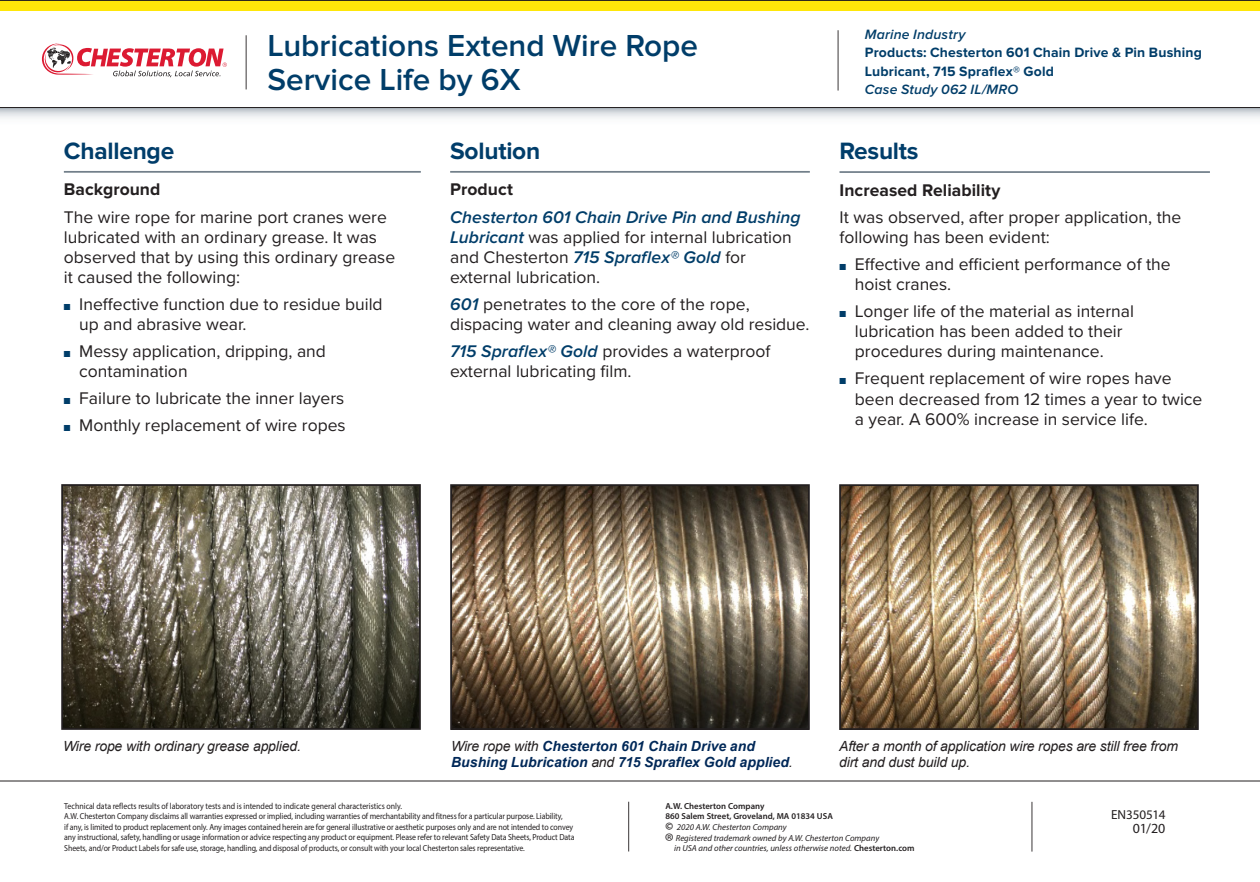
<style>
.page{position:relative;width:1260px;height:882px;background:#fff}
.page>*{position:absolute;margin:0;border:0;box-sizing:border-box;transform-origin:0 0}
.t1{font:600 31.5px/33.2px "Proxima Nova";color:#003d69}
.t2{font:700 24.5px "Proxima Nova";letter-spacing:-.01em;color:#003d6a}
.t3{font:300 22.75px "Myriad Pro";color:#231f20}
.t4{font:17.5px/20.1px "Proxima Nova";color:#231f20}
.t5{font:700 17.5px "Proxima Nova";letter-spacing:.005em;color:#231f20}
.t6{font:italic 14px/16.6px "Arial";letter-spacing:-.01em;color:#231f20}
.t7{font:italic 700 14px/16.6px "Arial";letter-spacing:.005em;color:#002858}
.t8{font:700 14px/18.4px "Proxima Nova";letter-spacing:.01em;color:#003d69}
.t9{font:italic 600 14px "Proxima Nova";letter-spacing:.015em;color:#003d69}
.t10{font:14px "Myriad Pro";color:#231f20}
.t11{font:13.12px "Myriad Pro";color:#231f20}
.t12{font:8.75px/10.5px "Myriad Pro";letter-spacing:-.01em;color:#231f20;scale:.9 1}
.t13{font:italic 8.75px/10.5px "Myriad Pro";color:#231f20}
.t14{font:600 8.75px/10.5px "Myriad Pro";color:#231f20}
.s1{color:#003d69}
.s2{font-weight:600;font-style:italic;color:#003d69}
.s3{font-weight:400;color:#231f20}
.s4{font-weight:700;font-style:normal;font-stretch:condensed;font-size:11.38px}
.s5{font-weight:600;font-style:normal}
</style>
<div class="page">
<hr style="left:0;top:781px;width:1260px;height:1px;background:#231f20">
<hr style="left:1032px;top:802px;width:1px;height:50px;background:#231f20">
<hr style="left:628px;top:802px;width:1px;height:49px;background:#231f20">
<hr style="left:838px;top:30px;width:1px;height:61px;background:#231f20">
<svg style="left:0;top:108px;width:1260px;height:10px"></svg>
<hr style="left:246px;top:35px;width:1px;height:54px;background:#231f20">
<svg style="left:42px;top:43px;width:185px;height:34px"></svg>
<hr style="left:0;top:107px;width:1260px;height:1px;background:#231f20">
<div style="left:0;top:0;width:1260px;height:11px;background:#ffe709"></div>
<hr style="left:0;top:0;width:1260px;height:1px;background:#231f20">
<hr style="left:840px;top:171px;width:370px;height:2px;background:#727f8a">
<img style="left:842px;top:487px;width:354px;height:240px">
<div style="left:839px;top:484px;width:360px;height:246px;border:2px solid #231f20"></div>
<img style="left:64px;top:487px;width:354px;height:240px">
<div style="left:61px;top:484px;width:360px;height:246px;border:2px solid #231f20"></div>
<img style="left:453px;top:487px;width:354px;height:240px">
<div style="left:450px;top:484px;width:360px;height:246px;border:2px solid #231f20"></div>
<hr style="left:450px;top:171px;width:360px;height:2px;background:#727f8a">
<hr style="left:64px;top:171px;width:357px;height:2px;background:#727f8a">
<h1 class="t1" style="left:267px;top:30px;width:432px">Lubrications Extend Wire Rope<br>Service Life by 6X</h1>
<h2 class="t2" style="left:64px;top:137px;width:112px">Challenge</h2>
<p class="t5" style="left:64px;top:180px;width:98px">Background</p>
<p class="t4" style="left:64px;top:206px;width:333px">The wire rope for marine port cranes were lubricated with an ordinary grease. It was observed that by using this ordinary grease it caused the following:</p>
<p class="t4" style="left:79px;top:293px;width:305px;text-indent:-15px"><span class="s1">■</span> Ineffective function due to residue build up and abrasive wear.</p>
<p class="t4" style="left:79px;top:340px;width:248px;text-indent:-15px"><span class="s1">■</span> Messy application, dripping, and contamination</p>
<p class="t4" style="left:64px;top:388px;width:282px"><span class="s1">■</span> Failure to lubricate the inner layers</p>
<p class="t4" style="left:64px;top:415px;width:283px"><span class="s1">■</span> Monthly replacement of wire ropes</p>
<h2 class="t2" style="left:450px;top:137px;width:92px">Solution</h2>
<p class="t5" style="left:450px;top:180px;width:65px">Product</p>
<p class="t4" style="left:450px;top:206px;width:352px"><span class="s2">Chesterton 601 Chain Drive Pin and Bushing Lubricant</span> was applied for internal lubrication and Chesterton <span class="s2">715 Spraflex® Gold</span> for external lubrication.</p>
<p class="t4" style="left:450px;top:293px;width:361px"><span class="s2">601</span> penetrates to the core of the rope, dispacing water and cleaning away old residue.</p>
<p class="t4" style="left:450px;top:340px;width:322px"><span class="s2">715 Spraflex® Gold</span> provides a waterproof external lubricating film.</p>
<p class="t9" style="left:865px;top:26px;width:102px">Marine Industry</p>
<p class="t8" style="left:865px;top:44px;width:339px">Products: Chesterton 601 Chain Drive &amp; Pin Bushing<br>Lubricant, 715 Spraflex® Gold</p>
<p class="t9" style="left:865px;top:82px;width:155px">Case Study 062 IL/MRO</p>
<h2 class="t2" style="left:840px;top:137px;width:81px">Results</h2>
<p class="t5" style="left:840px;top:180px;width:163px">Increased Reliability</p>
<p class="t4" style="left:840px;top:206px;width:343px">It was observed, after proper application, the following has been evident:</p>
<p class="t4" style="left:855px;top:253px;width:317px;text-indent:-15px"><span class="s1">■</span> Effective and efficient performance of the hoist cranes.</p>
<p class="t4" style="left:855px;top:300px;width:281px;text-indent:-15px"><span class="s1">■</span> Longer life of the material as internal lubrication has been added to their procedures during maintenance.</p>
<p class="t4" style="left:855px;top:368px;width:349px;text-indent:-15px"><span class="s1">■</span> Frequent replacement of wire ropes have been decreased from 12 times a year to twice a year. A 600% increase in service life.</p>
<p class="t6" style="left:63px;top:738px;width:240px">Wire rope with ordinary grease applied.</p>
<p class="t7" style="left:451px;top:738px;width:343px"><span class="s3">Wire rope with</span> Chesterton 601 Chain Drive and<br>Bushing Lubrication <span class="s3">and</span> 715 Spraflex Gold applied<span class="s3">.</span></p>
<p class="t6" style="left:839px;top:738px;width:340px">After a month of application wire ropes are still free from dirt and dust build up.</p>
<p class="t12" style="left:64px;top:801px;width:569px">Technical data reflects results of laboratory tests and is intended to indicate general characteristics only.<br>A.W. Chesterton Company disclaims all warranties expressed or implied, including warranties of merchantability and fitness for a particular purpose. Liability,<br>if any, is limited to product replacement only. Any images contained herein are for general illustrative or aesthetic purposes only and are not intended to convey any instructional, safety, handling or usage information or advice respecting any product or equipment. Please refer to relevant Safety Data Sheets, Product Data Sheets, and/or Product Labels for safe use, storage, handling, and disposal of products, or consult with your local Chesterton sales representative.</p>
<p class="t14" style="left:665px;top:800px;width:169px">A.W. Chesterton Company<br>860 Salem Street, Groveland, MA 01834 USA</p>
<p class="t13" style="left:666px;top:822px;width:123px"><span class="s4">©</span> 2020 A.W. Chesterton Company</p>
<h3 class="t3" style="left:665px;top:828px;width:10px">®</h3>
<p class="t13" style="left:674px;top:833px;width:242px">Registered trademark owned by A.W. Chesterton Company<br>in USA and other countries, unless otherwise noted. <span class="s5">Chesterton.com</span></p>
<p class="t11" style="left:1111px;top:806px;width:56px">EN350514</p>
<p class="t10" style="left:1133px;top:819px;width:34px">01/20</p>
</div>
